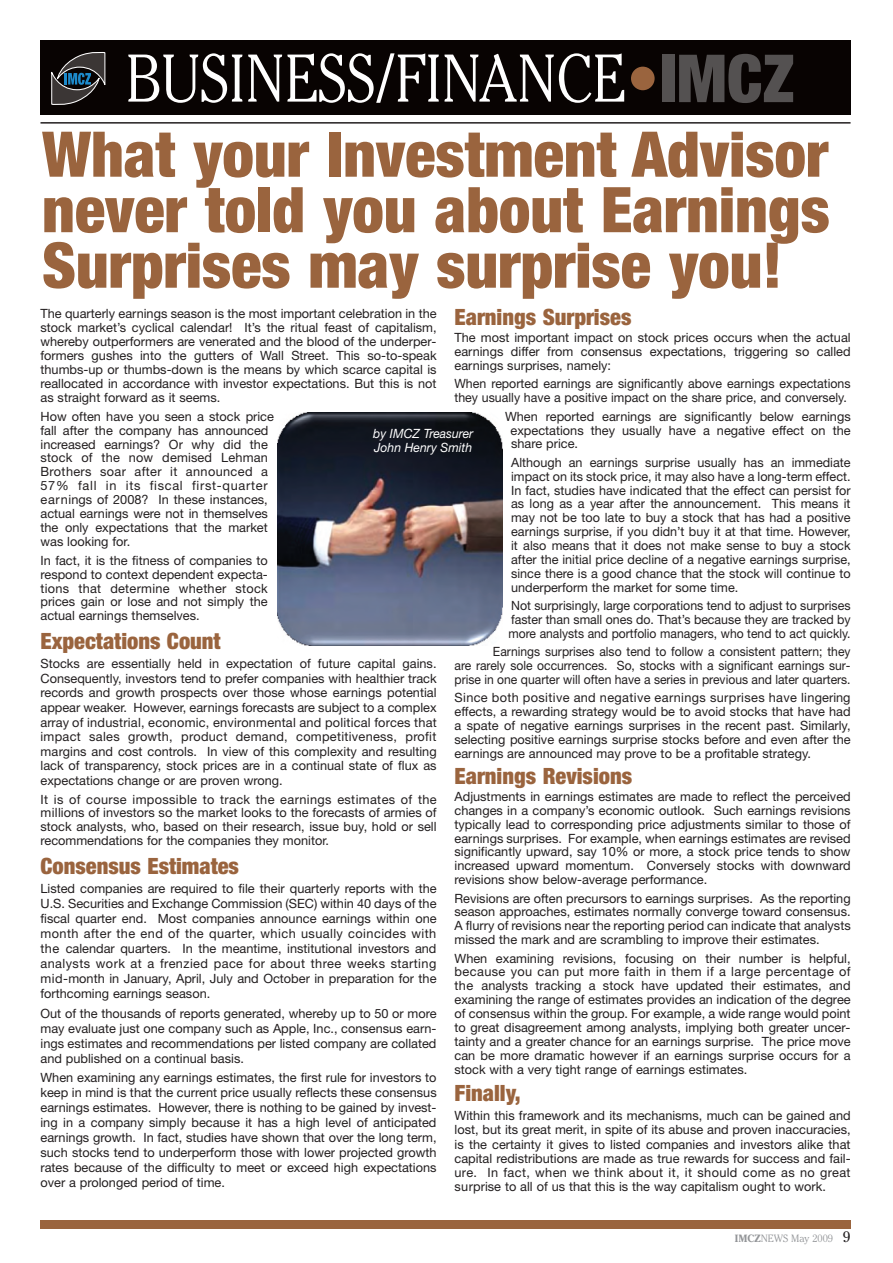
<style>
.page{position:relative;width:893px;height:1263px;background:#fff}
.page>*{position:absolute;margin:0;border:0;box-sizing:border-box;transform-origin:0 0}
.t1{font:300 66.9px "Cheltenham";color:#fff;scale:.87 1}
.t2{font:900 condensed 63px/55.5px "Helvetica Neue";color:#9a643e;text-align:justify}
.t3{font:900 condensed 22.5px "Helvetica Neue";color:#9a643e}
.t4{font:12.75px/13.8px "Helvetica Neue";color:#231f20;text-align:justify}
.t5{font:12.75px/13.8px "Helvetica Neue";color:#231f20;text-align:justify;scale:.95 1}
.t6{font:italic 12.75px/14.2px "Helvetica Neue";color:#fff;scale:.96 1}
.t7{font:300 10.5px "Cheltenham";color:#939598}
.s1{font-family:"Helvetica Neue";font-weight:900;font-stretch:condensed;font-size:66.3px;color:#9a643e}
.s2{font-family:"Helvetica Neue";font-weight:900;font-stretch:condensed;font-size:66.3px;color:#545151}
.s3{font-weight:700}
.s4{font-weight:400;font-size:15px;color:#231f20}
</style>
<div class="page">
<div style="left:40px;top:1220px;width:810px;height:8px;background:#9a643e"></div>
<div style="left:40px;top:41px;width:810px;height:74px;background:#080302"></div>
<svg style="left:51px;top:52px;width:54px;height:53px"></svg>
<hr style="left:40px;top:122px;width:810px;height:2px;background:#231f20">
<img style="left:277px;top:412px;width:226px;height:233px">
<h1 class="t1" style="left:126px;top:52px;width:770px">BUSINESS/FINANCE <span class="s1">•</span><span class="s2">IMCZ</span></h1>
<h2 class="t2" style="left:42px;top:132px;width:789px">What your Investment Advisor never told you about Earnings Surprises may surprise you!</h2>
<h3 class="t3" style="left:454px;top:309px;width:178px">Earnings Surprises</h3>
<p class="t4" style="left:454px;top:332px;width:398px">The most important impact on stock prices occurs when the actual earnings differ from consensus expectations, triggering so called earnings surprises, namely:</p>
<p class="t4" style="left:454px;top:378px;width:398px">When reported earnings are significantly above earnings expectations they usually have a positive impact on the share price, and conversely.</p>
<p class="t4" style="left:510px;top:410px;width:342px;text-indent:-5px">When reported earnings are significantly below earnings expectations they usually have a negative effect on the share price.</p>
<p class="t4" style="left:511px;top:457px;width:341px">Although an earnings surprise usually has an immediate impact on its stock price, it may also have a long-term effect.<br>In fact, studies have indicated that the effect can persist for as long as a year after the announcement. This means it may not be too late to buy a stock that has had a positive earnings surprise, if you didn’t buy it at that time. However, it also means that it does not make sense to buy a stock after the initial price decline of a negative earnings surprise, since there is a good chance that the stock will continue to underperform the market for some time.</p>
<p class="t4" style="left:508px;top:600px;width:344px">Not surprisingly, large corporations tend to adjust to surprises faster than small ones do. That’s because they are tracked by more analysts and portfolio managers, who tend to act quickly.</p>
<p class="t5" style="left:455px;top:646px;width:418px;text-indent:38px">Earnings surprises also tend to follow a consistent pattern; they are rarely sole occurrences. So, stocks with a significant earnings sur&shy;prise in one quarter will often have a series in previous and later quarters.</p>
<p class="t4" style="left:454px;top:692px;width:398px">Since both positive and negative earnings surprises have lingering effects, a rewarding strategy would be to avoid stocks that have had a spate of negative earnings surprises in the recent past. Similarly, selecting positive earnings surprise stocks before and even after the earnings are announced may prove to be a profitable strategy.</p>
<h3 class="t3" style="left:454px;top:768px;width:179px">Earnings Revisions</h3>
<p class="t4" style="left:454px;top:791px;width:398px">Adjustments in earnings estimates are made to reflect the perceived changes in a company’s economic outlook. Such earnings revisions typically lead to corresponding price adjustments similar to those of earnings surprises. For example, when earnings estimates are revised significantly upward, say 10% or more, a stock price tends to show increased upward momentum. Conversely stocks with downward revisions show below-average performance.</p>
<p class="t4" style="left:455px;top:892px;width:398px">Revisions are often precursors to earnings surprises. As the reporting season approaches, estimates normally converge toward consensus.<br>A flurry of revisions near the reporting period can indicate that analysts missed the mark and are scrambling to improve their estimates.</p>
<p class="t4" style="left:455px;top:952px;width:398px">When examining revisions, focusing on their number is helpful, because you can put more faith in them if a large percentage of the analysts tracking a stock have updated their estimates, and examining the range of estimates provides an indication of the degree of consensus within the group. For example, a wide range would point to great disagreement among analysts, implying both greater uncer&shy;tainty and a greater chance for an earnings surprise. The price move can be more dramatic however if an earnings surprise occurs for a stock with a very tight range of earnings estimates.</p>
<h3 class="t3" style="left:454px;top:1085px;width:68px">Finally,</h3>
<p class="t4" style="left:454px;top:1110px;width:398px;line-height:14.2px">Within this framework and its mechanisms, much can be gained and lost, but its great merit, in spite of its abuse and proven inaccuracies, is the certainty it gives to listed companies and investors alike that capital redistributions are made as true rewards for success and fail&shy;ure. In fact, when we think about it, it should come as no great surprise to all of us that this is the way capitalism ought to work.</p>
<p class="t7" style="left:735px;top:1234px;width:117px"><span class="s3">IMCZ</span>NEWS May 2009 <span class="s4">9</span></p>
<p class="t4" style="left:40px;top:308px;width:398px">The quarterly earnings season is the most important celebration in the stock market’s cyclical calendar! It’s the ritual feast of capitalism, whereby outperformers are venerated and the blood of the underper&shy;formers gushes into the gutters of Wall Street. This so-to-speak thumbs-up or thumbs-down is the means by which scarce capital is reallocated in accordance with investor expectations. But this is not as straight forward as it seems.</p>
<p class="t4" style="left:40px;top:410px;width:235px;text-align:left">How often have you seen a stock price fall after the company has announced increased earnings? Or why did the stock of the now demised Lehman Brothers soar after it announced a 57% fall in its fiscal first-quarter earnings of 2008? In these instances, actual earnings were not in themselves the only expectations that the market was looking for.</p>
<p class="t4" style="left:40px;top:554px;width:229px">In fact, it is the fitness of companies to respond to context dependent expecta&shy;tions that determine whether stock prices gain or lose and not simply the actual earnings themselves.</p>
<h3 class="t3" style="left:40px;top:633px;width:182px">Expectations Count</h3>
<p class="t4" style="left:40px;top:657px;width:398px;line-height:14.7px">Stocks are essentially held in expectation of future capital gains.<br>Consequently, investors tend to prefer companies with healthier track records and growth prospects over those whose earnings potential appear weaker. However, earnings forecasts are subject to a complex array of industrial, economic, environmental and political forces that impact sales growth, product demand, competitiveness, profit margins and cost controls. In view of this complexity and resulting lack of transparency, stock prices are in a continual state of flux as expectations change or are proven wrong.</p>
<p class="t4" style="left:41px;top:793px;width:398px">It is of course impossible to track the earnings estimates of the millions of investors so the market looks to the forecasts of armies of stock analysts, who, based on their research, issue buy, hold or sell recommendations for the companies they monitor.</p>
<h3 class="t3" style="left:40px;top:858px;width:200px">Consensus Estimates</h3>
<p class="t4" style="left:40px;top:882px;width:398px;line-height:15px">Listed companies are required to file their quarterly reports with the U.S. Securities and Exchange Commission (SEC) within 40 days of the fiscal quarter end. Most companies announce earnings within one month after the end of the quarter, which usually coincides with the calendar quarters. In the meantime, institutional investors and analysts work at a frenzied pace for about three weeks starting mid-month in January, April, July and October in preparation for the forthcoming earnings season.</p>
<p class="t4" style="left:40px;top:1007px;width:398px;line-height:15px">Out of the thousands of reports generated, whereby up to 50 or more may evaluate just one company such as Apple, Inc., consensus earn&shy;ings estimates and recommendations per listed company are collated and published on a continual basis.</p>
<p class="t4" style="left:40px;top:1071px;width:398px;line-height:15px">When examining any earnings estimates, the first rule for investors to keep in mind is that the current price usually reflects these consensus earnings estimates. However, there is nothing to be gained by invest&shy;ing in a company simply because it has a high level of anticipated earnings growth. In fact, studies have shown that over the long term, such stocks tend to underperform those with lower projected growth rates because of the difficulty to meet or exceed high expectations over a prolonged period of time.</p>
<p class="t6" style="left:373px;top:426px;width:106px">by IMCZ Treasurer<br>John Henry Smith</p>
</div>
